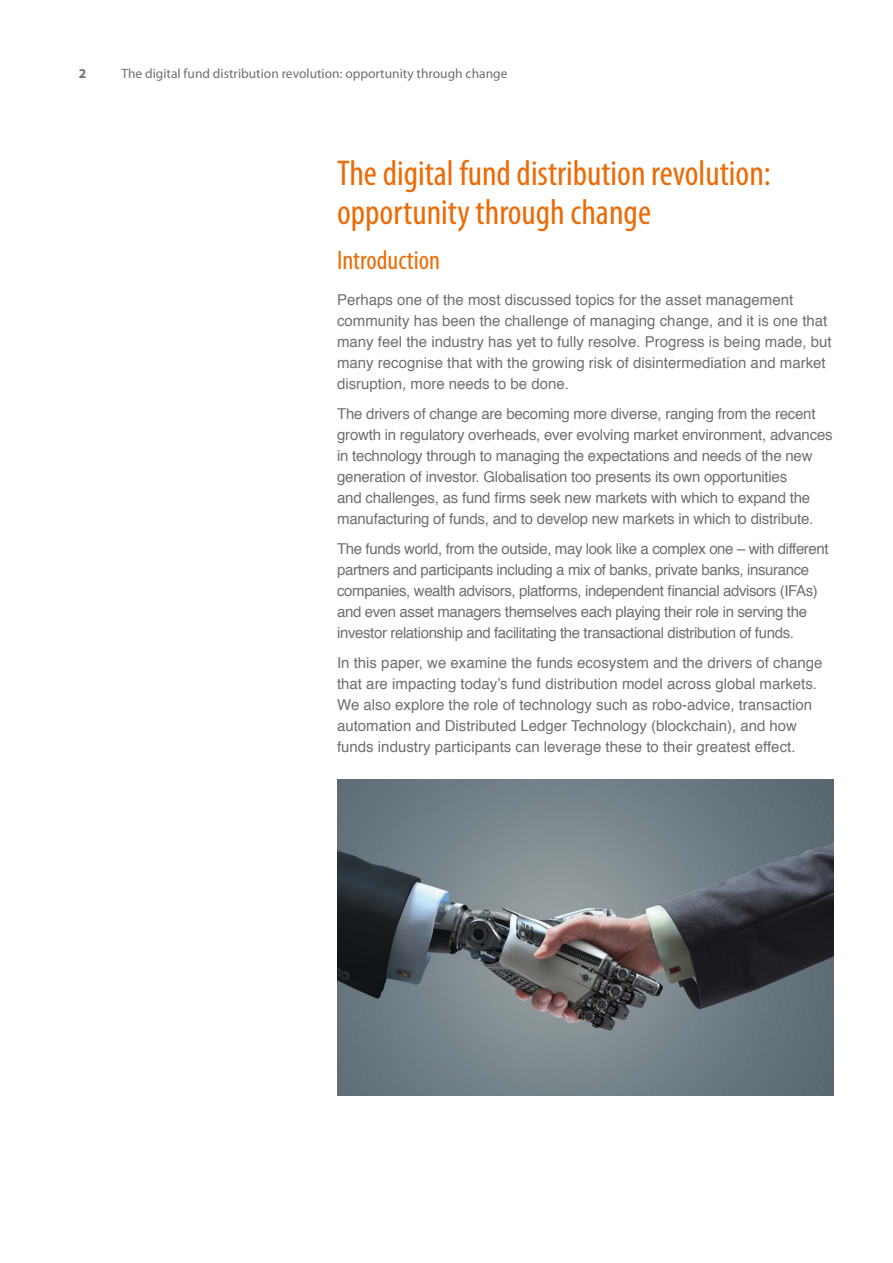
<style>
.page{position:relative;width:893px;height:1263px;background:#fff}
.page>*{position:absolute;margin:0;border:0;box-sizing:border-box;transform-origin:0 0}
.t1{font:condensed 36px/39px "Myriad Pro";color:#ed6b06}
.t2{font:condensed 27px "Myriad Pro";color:#ed6b06}
.t3{font:15px/21px "Helvetica";letter-spacing:-.015em;color:#706f6f}
.t4{font:13.5px "Myriad Pro";color:#706f6f}
.t5{font:700 13.5px "Myriad Pro";color:#706f6f}
</style>
<div class="page">
<img style="left:337px;top:780px;width:496px;height:315px">
<p class="t5" style="left:79px;top:65px;width:9px">2</p>
<p class="t4" style="left:121px;top:65px;width:387px">The digital fund distribution revolution: opportunity through change</p>
<h1 class="t1" style="left:337px;top:153px;width:435px">The digital fund distribution revolution: opportunity through change</h1>
<h2 class="t2" style="left:337px;top:243px;width:104px">Introduction</h2>
<p class="t3" style="left:337px;top:289px;width:496px">Perhaps one of the most discussed topics for the asset management community has been the challenge of managing change, and it is one that many feel the industry has yet to fully resolve. Progress is being made, but many recognise that with the growing risk of disintermediation and market disruption, more needs to be done.</p>
<p class="t3" style="left:337px;top:403px;width:497px">The drivers of change are becoming more diverse, ranging from the recent growth in regulatory overheads, ever evolving market environment, advances in technology through to managing the expectations and needs of the new generation of investor. Globalisation too presents its own opportunities<br>and challenges, as fund firms seek new markets with which to expand the manufacturing of funds, and to develop new markets in which to distribute.</p>
<p class="t3" style="left:337px;top:538px;width:493px">The funds world, from the outside, may look like a complex one – with different partners and participants including a mix of banks, private banks, insurance companies, wealth advisors, platforms, independent financial advisors (IFAs) and even asset managers themselves each playing their role in serving the investor relationship and facilitating the transactional distribution of funds.</p>
<p class="t3" style="left:337px;top:652px;width:487px">In this paper, we examine the funds ecosystem and the drivers of change that are impacting today’s fund distribution model across global markets.<br>We also explore the role of technology such as robo-advice, transaction automation and Distributed Ledger Technology (blockchain), and how funds industry participants can leverage these to their greatest effect.</p>
</div>
